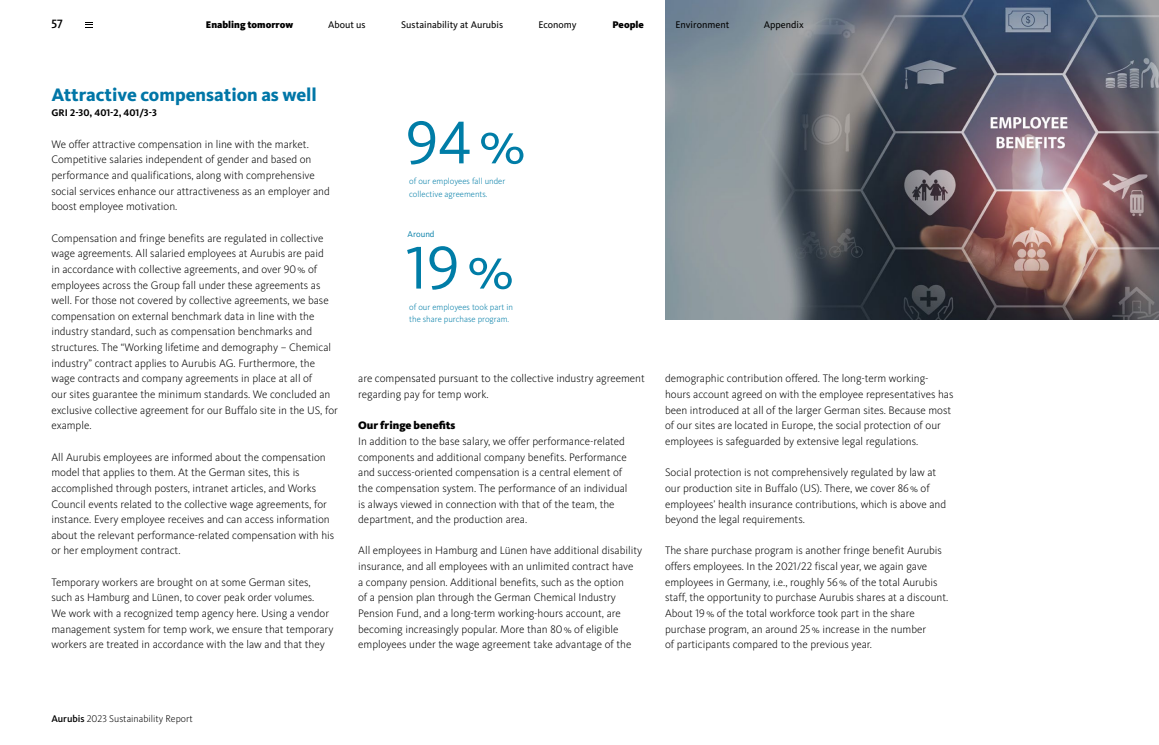
<style>
.page{position:relative;width:1159px;height:745px;background:#fff}
.page>*{position:absolute;margin:0;border:0;box-sizing:border-box;transform-origin:0 0}
.t1{font:62.5px "Kievit Pro";color:#007da7}
.H2_2_2022{font:800 18.75px "Kievit Pro";color:#0076a7}
.t2{font:500 12.5px "Kievit Pro";color:#000}
.Copy_2022{font:300 11.25px/15.6px "Kievit Pro";color:#000}
.H3_2022{font:900 11.25px "Kievit Pro";color:#000}
.t3{font:10px "Kievit Pro";color:#000}
.t4{font:300 10px "Kievit Pro";color:#000}
.t5{font:900 10px "Kievit Pro";color:#000}
.H2_2_2022-2{font:700 10px "Kievit Pro";letter-spacing:.005em;color:#000}
.Highlighttext{font:300 8.75px/12.5px "Kievit Pro";color:#007da7}
.t6{font:8.75px "Kievit Pro";color:#007da7}
.s1{font-weight:500}
</style>
<div class="page">
<img style="left:665px;top:0;width:494px;height:319px">
<svg style="left:86px;top:22px;width:7px;height:6px"></svg>
<p class="t2" style="left:51px;top:16px;width:13px">57</p>
<p class="t5" style="left:206px;top:18px;width:89px">Enabling tomorrow</p>
<p class="t3" style="left:328px;top:18px;width:39px">About us</p>
<p class="t3" style="left:401px;top:18px;width:103px">Sustainability at Aurubis</p>
<p class="t3" style="left:538px;top:18px;width:40px">Economy</p>
<p class="t5" style="left:612px;top:18px;width:33px">People</p>
<p class="t3" style="left:675px;top:18px;width:55px">Environment</p>
<p class="t3" style="left:764px;top:18px;width:41px">Appendix</p>
<p class="H2_2_2022" style="left:51px;top:83px;width:267px">Attractive compensation as well</p>
<p class="H2_2_2022-2" style="left:51px;top:107px;width:107px">GRI 2-30, 401-2, 401/3-3</p>
<p class="Copy_2022" style="left:51px;top:136px;width:280px">We offer attractive compensation in line with the market.<br>Competitive salaries independent of gender and based on performance and qualifications, along with comprehensive social services enhance our attractiveness as an employer and boost employee motivation.</p>
<p class="Copy_2022" style="left:51px;top:230px;width:288px">Compensation and fringe benefits are regulated in collective wage agreements. All salaried employees at Aurubis are paid<br>in accordance with collective agreements, and over 90% of employees across the Group fall under these agreements as well. For those not covered by collective agreements, we base compensation on external benchmark data in line with the industry standard, such as compensation benchmarks and structures. The “Working lifetime and demography – Chemical industry” contract applies to Aurubis AG. Furthermore, the wage contracts and company agreements in place at all of<br>our sites guarantee the minimum standards. We concluded an exclusive collective agreement for our Buffalo site in the US, for example.</p>
<p class="Copy_2022" style="left:51px;top:448px;width:284px">All Aurubis employees are informed about the compensation model that applies to them. At the German sites, this is accomplished through posters, intranet articles, and Works Council events related to the collective wage agreements, for instance. Every employee receives and can access information about the relevant performance-related compensation with his or her employment contract.</p>
<p class="Copy_2022" style="left:51px;top:573px;width:283px">Temporary workers are brought on at some German sites, such as Hamburg and Lünen, to cover peak order volumes.<br>We work with a recognized temp agency here. Using a vendor management system for temp work, we ensure that temporary workers are treated in accordance with the law and that they</p>
<p class="t1" style="left:406px;top:105px;width:121px">94%</p>
<p class="Highlighttext" style="left:409px;top:175px;width:98px">of our employees fall under collective agreements.</p>
<p class="t6" style="left:407px;top:228px;width:28px">Around</p>
<p class="t1" style="left:406px;top:230px;width:109px">19%</p>
<p class="Highlighttext" style="left:409px;top:300px;width:105px">of our employees took part in the share purchase program.</p>
<p class="Copy_2022" style="left:358px;top:370px;width:288px">are compensated pursuant to the collective industry agreement regarding pay for temp work.</p>
<p class="H3_2022" style="left:358px;top:418px;width:99px">Our fringe benefits</p>
<p class="Copy_2022" style="left:358px;top:433px;width:271px">In addition to the base salary, we offer performance-related components and additional company benefits. Performance and success-oriented compensation is a central element of the compensation system. The performance of an individual is always viewed in connection with that of the team, the department, and the production area.</p>
<p class="Copy_2022" style="left:358px;top:542px;width:285px">All employees in Hamburg and Lünen have additional disability insurance, and all employees with an unlimited contract have<br>a company pension. Additional benefits, such as the option<br>of a pension plan through the German Chemical Industry Pension Fund, and a long-term working-hours account, are becoming increasingly popular. More than 80% of eligible employees under the wage agreement take advantage of the</p>
<p class="Copy_2022" style="left:665px;top:370px;width:290px">demographic contribution offered. The long-term working&shy;hours account agreed on with the employee representatives has been introduced at all of the larger German sites. Because most of our sites are located in Europe, the social protection of our employees is safeguarded by extensive legal regulations.</p>
<p class="Copy_2022" style="left:665px;top:464px;width:282px">Social protection is not comprehensively regulated by law at our production site in Buffalo (US). There, we cover 86% of employees’ health insurance contributions, which is above and beyond the legal requirements.</p>
<p class="Copy_2022" style="left:665px;top:542px;width:285px">The share purchase program is another fringe benefit Aurubis offers employees. In the 2021/22 fiscal year, we again gave employees in Germany, i.e., roughly 56% of the total Aurubis staff, the opportunity to purchase Aurubis shares at a discount.<br>About 19% of the total workforce took part in the share purchase program, an around 25% increase in the number<br>of participants compared to the previous year.</p>
<p class="t4" style="left:51px;top:712px;width:143px"><span class="s1">Aurubis</span> 2023 Sustainability Report</p>
</div>
